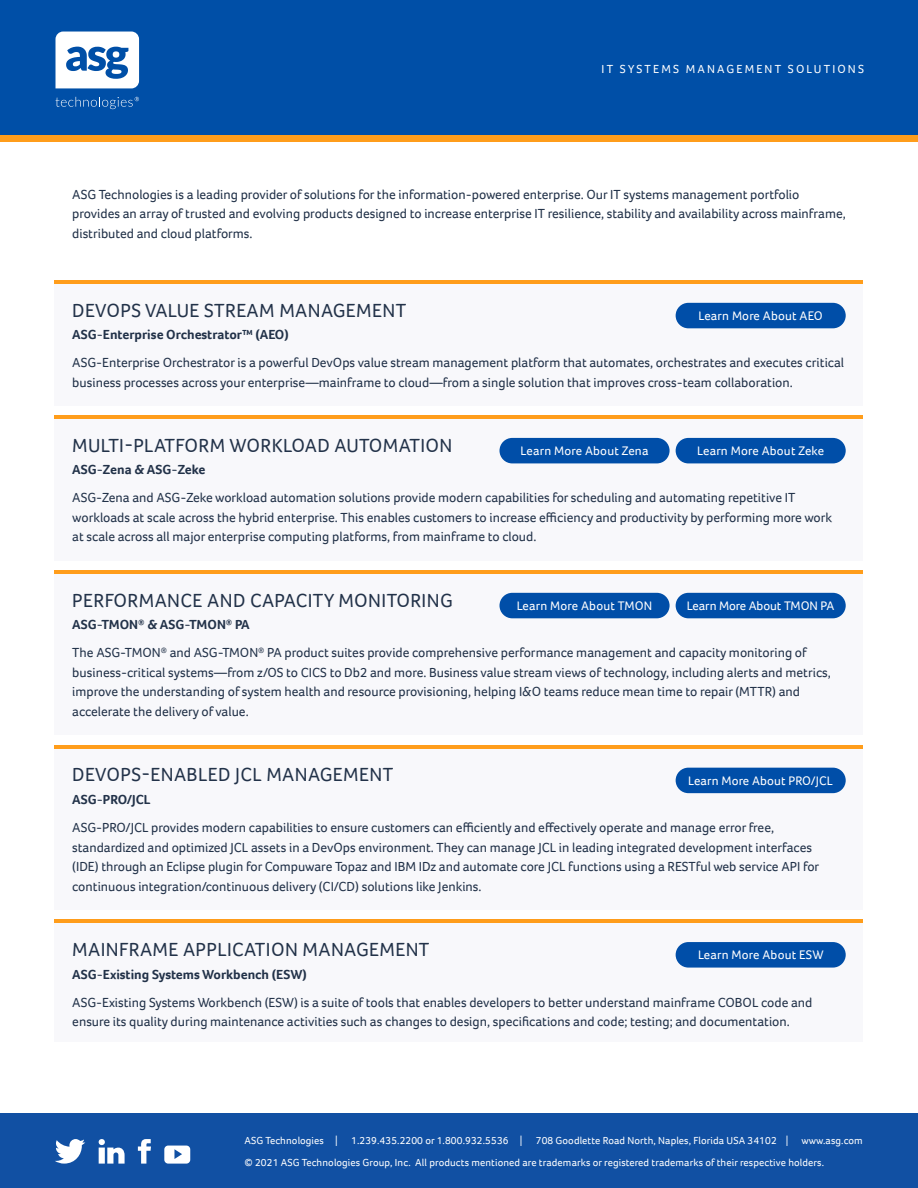
<style>
.page{position:relative;width:918px;height:1188px;background:#fff}
.page>*{position:absolute;margin:0;border:0;box-sizing:border-box;transform-origin:0 0}
.Features_header{font:19.5px "Foco";letter-spacing:.02em;color:#223249}
.body_primary{font:13.5px/19.5px "Foco";color:#223249}
.body_primary-2{font:700 13.5px "Foco";color:#223249}
.statement{font:12.75px "Foco";letter-spacing:.015em;color:#fff}
.statement-2{font:12.75px "Foco";letter-spacing:-.005em;color:#fff}
.t1{font:12px "Foco";letter-spacing:.18em;color:#fff}
.t2{font:10.5px/21.1px "Foco";letter-spacing:.01em;color:#fff}
</style>
<div class="page">
<div style="left:0;top:135px;width:918px;height:6px;background:#ff9d1b"></div>
<div style="left:0;top:0;width:918px;height:135px;background:#004fa7"></div>
<svg style="left:56px;top:97px;width:83px;height:12px"></svg>
<svg style="left:56px;top:32px;width:83px;height:56px"></svg>
<div style="left:0;top:1113px;width:918px;height:75px;background:#1150a3"></div>
<svg style="left:138px;top:1139px;width:13px;height:25px"></svg>
<svg style="left:55px;top:1139px;width:30px;height:25px"></svg>
<svg style="left:164px;top:1146px;width:26px;height:18px"></svg>
<svg style="left:99px;top:1139px;width:26px;height:25px"></svg>
<div style="left:54px;top:283px;width:809px;height:123px;background:#f8f8fb"></div>
<hr style="left:54px;top:280px;width:809px;height:4px;background:#ff9d1b">
<div style="left:676px;top:303px;width:170px;height:25px;background:#004ea8;border-radius:13px"></div>
<div style="left:54px;top:418px;width:809px;height:142px;background:#f8f8fb"></div>
<hr style="left:54px;top:416px;width:809px;height:3px;background:#ff9d1b">
<div style="left:676px;top:438px;width:170px;height:25px;background:#004ea8;border-radius:13px"></div>
<div style="left:499px;top:438px;width:171px;height:25px;background:#004ea8;border-radius:13px"></div>
<div style="left:54px;top:573px;width:809px;height:162px;background:#f8f8fb"></div>
<hr style="left:54px;top:570px;width:809px;height:4px;background:#ff9d1b">
<div style="left:676px;top:593px;width:170px;height:25px;background:#004ea8;border-radius:13px"></div>
<div style="left:499px;top:593px;width:171px;height:25px;background:#004ea8;border-radius:13px"></div>
<div style="left:54px;top:748px;width:809px;height:162px;background:#f8f8fb"></div>
<hr style="left:54px;top:745px;width:809px;height:4px;background:#ff9d1b">
<div style="left:676px;top:768px;width:170px;height:25px;background:#004ea8;border-radius:13px"></div>
<div style="left:54px;top:922px;width:809px;height:120px;background:#f8f8fb"></div>
<hr style="left:54px;top:920px;width:809px;height:3px;background:#ff9d1b">
<div style="left:676px;top:942px;width:170px;height:26px;background:#004ea8;border-radius:13px"></div>
<p class="t1" style="left:602px;top:61px;width:264px">IT SYSTEMS MANAGEMENT SOLUTIONS</p>
<p class="body_primary" style="left:72px;top:184px;width:775px">ASG Technologies is a leading provider of solutions for the information-powered enterprise. Our IT systems management portfolio provides an array of trusted and evolving products designed to increase enterprise IT resilience, stability and availability across mainframe, distributed and cloud platforms.</p>
<p class="Features_header" style="left:72px;top:297px;width:335px">DEVOPS VALUE STREAM MANAGEMENT</p>
<p class="body_primary-2" style="left:72px;top:326px;width:218px">ASG-Enterprise Orchestrator™ (AEO)</p>
<p class="body_primary" style="left:72px;top:353px;width:773px">ASG-Enterprise Orchestrator is a powerful DevOps value stream management platform that automates, orchestrates and executes critical business processes across your enterprise—mainframe to cloud—from a single solution that improves cross-team collaboration.</p>
<p class="statement" style="left:698px;top:307px;width:126px">Learn More About AEO</p>
<p class="Features_header" style="left:72px;top:432px;width:382px">MULTI-PLATFORM WORKLOAD AUTOMATION</p>
<p class="body_primary-2" style="left:72px;top:461px;width:135px">ASG-Zena &amp; ASG-Zeke</p>
<p class="body_primary" style="left:72px;top:488px;width:761px">ASG-Zena and ASG-Zeke workload automation solutions provide modern capabilities for scheduling and automating repetitive IT workloads at scale across the hybrid enterprise. This enables customers to increase efficiency and productivity by performing more work at scale across all major enterprise computing platforms, from mainframe to cloud.</p>
<p class="statement" style="left:521px;top:442px;width:129px">Learn More About Zena</p>
<p class="statement" style="left:697px;top:442px;width:128px">Learn More About Zeke</p>
<p class="Features_header" style="left:72px;top:587px;width:382px">PERFORMANCE AND CAPACITY MONITORING</p>
<p class="body_primary-2" style="left:72px;top:616px;width:179px">ASG-TMON<sup>®</sup> &amp; ASG-TMON<sup>®</sup> PA</p>
<p class="body_primary" style="left:72px;top:643px;width:760px">The ASG-TMON<sup>®</sup> and ASG-TMON<sup>®</sup> PA product suites provide comprehensive performance management and capacity monitoring of business-critical systems—from z/OS to CICS to Db2 and more. Business value stream views of technology, including alerts and metrics, improve the understanding of system health and resource provisioning, helping I&amp;O teams reduce mean time to repair (MTTR) and accelerate the delivery of value.</p>
<p class="statement" style="left:517px;top:597px;width:137px">Learn More About TMON</p>
<p class="statement-2" style="left:687px;top:597px;width:149px">Learn More About TMON PA</p>
<p class="Features_header" style="left:72px;top:762px;width:323px">DEVOPS-ENABLED JCL MANAGEMENT</p>
<p class="body_primary-2" style="left:72px;top:791px;width:80px">ASG-PRO/JCL</p>
<p class="body_primary" style="left:72px;top:818px;width:749px">ASG-PRO/JCL provides modern capabilities to ensure customers can efficiently and effectively operate and manage error free, standardized and optimized JCL assets in a DevOps environment. They can manage JCL in leading integrated development interfaces (IDE) through an Eclipse plugin for Compuware Topaz and IBM IDz and automate core JCL functions using a RESTful web service API for continuous integration/continuous delivery (CI/CD) solutions like Jenkins.</p>
<p class="statement" style="left:688px;top:772px;width:146px">Learn More About PRO/JCL</p>
<p class="Features_header" style="left:72px;top:936px;width:359px">MAINFRAME APPLICATION MANAGEMENT</p>
<p class="body_primary-2" style="left:72px;top:965px;width:236px">ASG-Existing Systems Workbench (ESW)</p>
<p class="body_primary" style="left:72px;top:992px;width:742px">ASG-Existing Systems Workbench (ESW) is a suite of tools that enables developers to better understand mainframe COBOL code and ensure its quality during maintenance activities such as changes to design, specifications and code; testing; and documentation.</p>
<p class="statement" style="left:698px;top:946px;width:127px">Learn More About ESW</p>
<p class="t2" style="left:244px;top:1130px;width:95px">ASG Technologies |</p>
<p class="t2" style="left:351px;top:1130px;width:173px">1.239.435.2200 or 1.800.932.5536 |</p>
<p class="t2" style="left:244px;top:1130px;width:620px;text-indent:291px">708 Goodlette Road North, Naples, Florida USA 34102 | www.asg.com © 2021 ASG Technologies Group, Inc. All products mentioned are trademarks or registered trademarks of their respective holders.</p>
</div>
